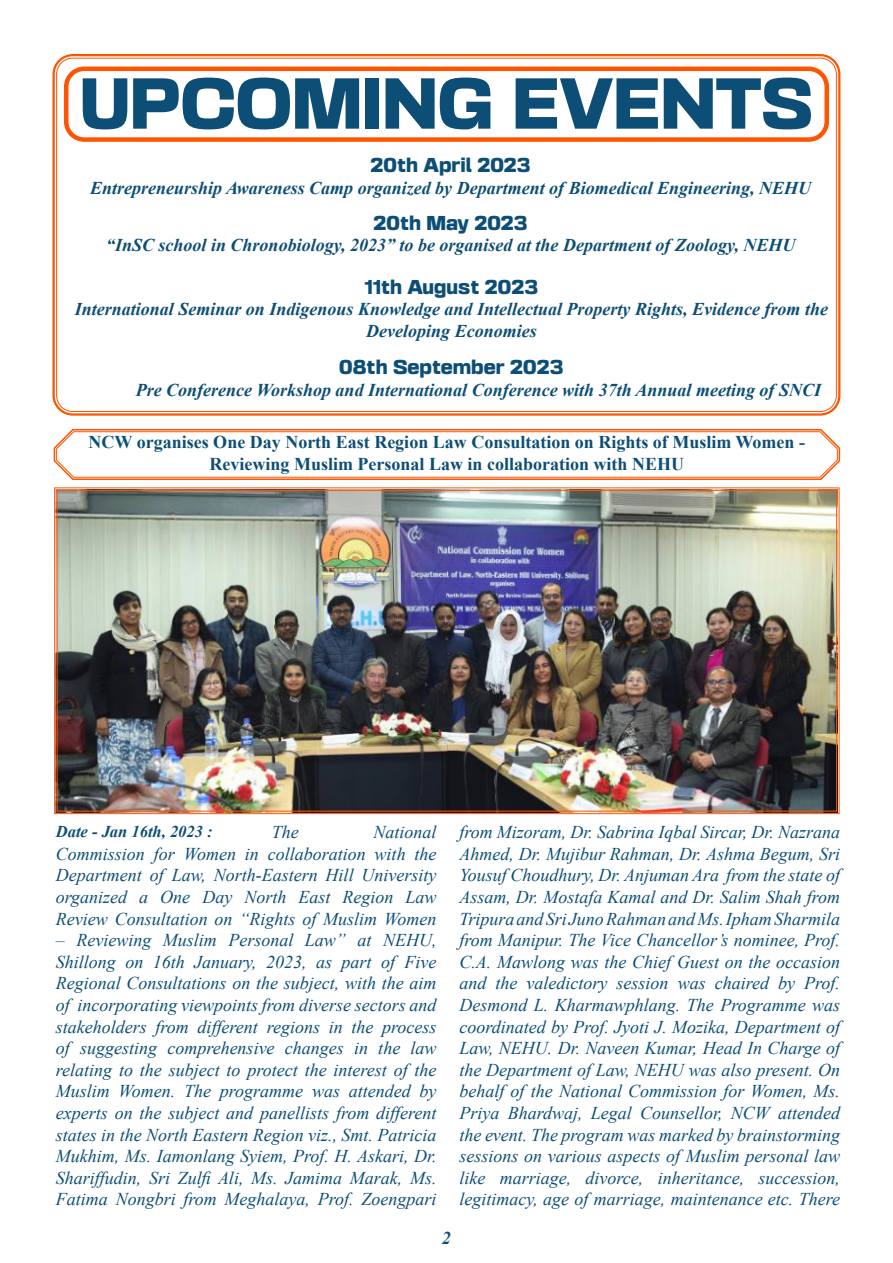
<style>
.page{position:relative;width:893px;height:1263px;background:#fff}
.page>*{position:absolute;margin:0;border:0;box-sizing:border-box;transform-origin:0 0}
.t1{font:900 64.5px "Basement Grotesque";color:#0d4e76}
.t2{font:italic 18px/21.6px "Times New Roman";color:#0d4e76;text-align:justify}
.t3{font:italic 700 18px/21.6px "Times New Roman";color:#0d4e76;text-align:center}
.t4{font:700 18px/21.6px "Times New Roman";color:#0d4e76;text-align:center}
.t5{font:900 18px "Basement Grotesque";color:#0d4e76}
.t6{font:italic 700 16.5px "Times New Roman";color:#0d4e76}
</style>
<div class="page">
<div style="left:52px;top:54px;width:788px;height:362px;border:2px solid #ff5400;border-radius:19px"></div>
<div style="left:64px;top:67px;width:765px;height:75px;border:4px solid #ff5400;border-radius:18px"></div>
<svg style="left:53px;top:429px;width:788px;height:51px"></svg>
<div style="left:56px;top:431px;width:782px;height:46px;border:1px solid #ff5400;border-radius:17px"></div>
<img style="left:54px;top:487px;width:786px;height:327px">
<p class="t1" style="left:80px;top:64px;width:734px">UPCOMING EVENTS</p>
<p class="t5" style="left:371px;top:154px;width:162px">20th April 2023</p>
<p class="t3" style="left:90px;top:176px;width:723px">Entrepreneurship Awareness Camp organized by Department of Biomedical Engineering, NEHU</p>
<p class="t5" style="left:374px;top:212px;width:156px">20th May 2023</p>
<p class="t3" style="left:106px;top:234px;width:691px">“InSC school in Chronobiology, 2023” to be organised at the Department of Zoology, NEHU</p>
<p class="t5" style="left:365px;top:276px;width:175px">11th August 2023</p>
<p class="t3" style="left:75px;top:298px;width:755px">International Seminar on Indigenous Knowledge and Intellectual Property Rights, Evidence from the<br>Developing Economies</p>
<p class="t5" style="left:339px;top:356px;width:226px">08th September 2023</p>
<p class="t3" style="left:136px;top:379px;width:687px">Pre Conference Workshop and International Conference with 37th Annual meeting of SNCI</p>
<p class="t4" style="left:89px;top:431px;width:718px">NCW organises One Day North East Region Law Consultation on Rights of Muslim Women -<br>Reviewing Muslim Personal Law in collaboration with NEHU</p>
<p class="t6" style="left:56px;top:820px;width:158px">Date - Jan 16th, 2023 :</p>
<p class="t2" style="left:56px;top:821px;width:382px;text-indent:318px">National Commission for Women in collaboration with the Department of Law, North-Eastern Hill University organized a One Day North East Region Law Review Consultation on “Rights of Muslim Women</p>
<p class="t2" style="left:56px;top:929px;width:382px">– Reviewing Muslim Personal Law” at NEHU, Shillong on 16th January, 2023, as part of Five Regional Consultations on the subject, with the aim of incorporating viewpoints from diverse sectors and stakeholders from different regions in the process of suggesting comprehensive changes in the law relating to the subject to protect the interest of the Muslim Women. The programme was attended by experts on the subject and panellists from different states in the North Eastern Region viz., Smt. Patricia Mukhim, Ms. Iamonlang Syiem, Prof. H. Askari, Dr.<br>Shariffudin, Sri Zulfi Ali, Ms. Jamima Marak, Ms.<br>Fatima Nongbri from Meghalaya, Prof. Zoengpari</p>
<p class="t2" style="left:272px;top:821px;width:28px">The</p>
<p class="t2" style="left:459px;top:821px;width:382px">from Mizoram, Dr. Sabrina Iqbal Sircar, Dr. Nazrana Ahmed, Dr. Mujibur Rahman, Dr. Ashma Begum, Sri Yousuf Choudhury, Dr. Anjuman Ara from the state of Assam, Dr. Mostafa Kamal and Dr. Salim Shah from Tripura and Sri Juno Rahman and Ms. Ipham Sharmila from Manipur. The Vice Chancellor’s nominee, Prof.<br>C.A. Mawlong was the Chief Guest on the occasion and the valedictory session was chaired by Prof.<br>Desmond L. Kharmawphlang. The Programme was coordinated by Prof. Jyoti J. Mozika, Department of Law, NEHU. Dr. Naveen Kumar, Head In Charge of the Department of Law, NEHU was also present. On behalf of the National Commission for Women, Ms.<br>Priya Bhardwaj, Legal Counsellor, NCW attended the event. The program was marked by brainstorming sessions on various aspects of Muslim personal law like marriage, divorce, inheritance, succession, legitimacy, age of marriage, maintenance etc. There</p>
<p class="t3" style="left:442px;top:1226px;width:10px">2</p>
</div>
